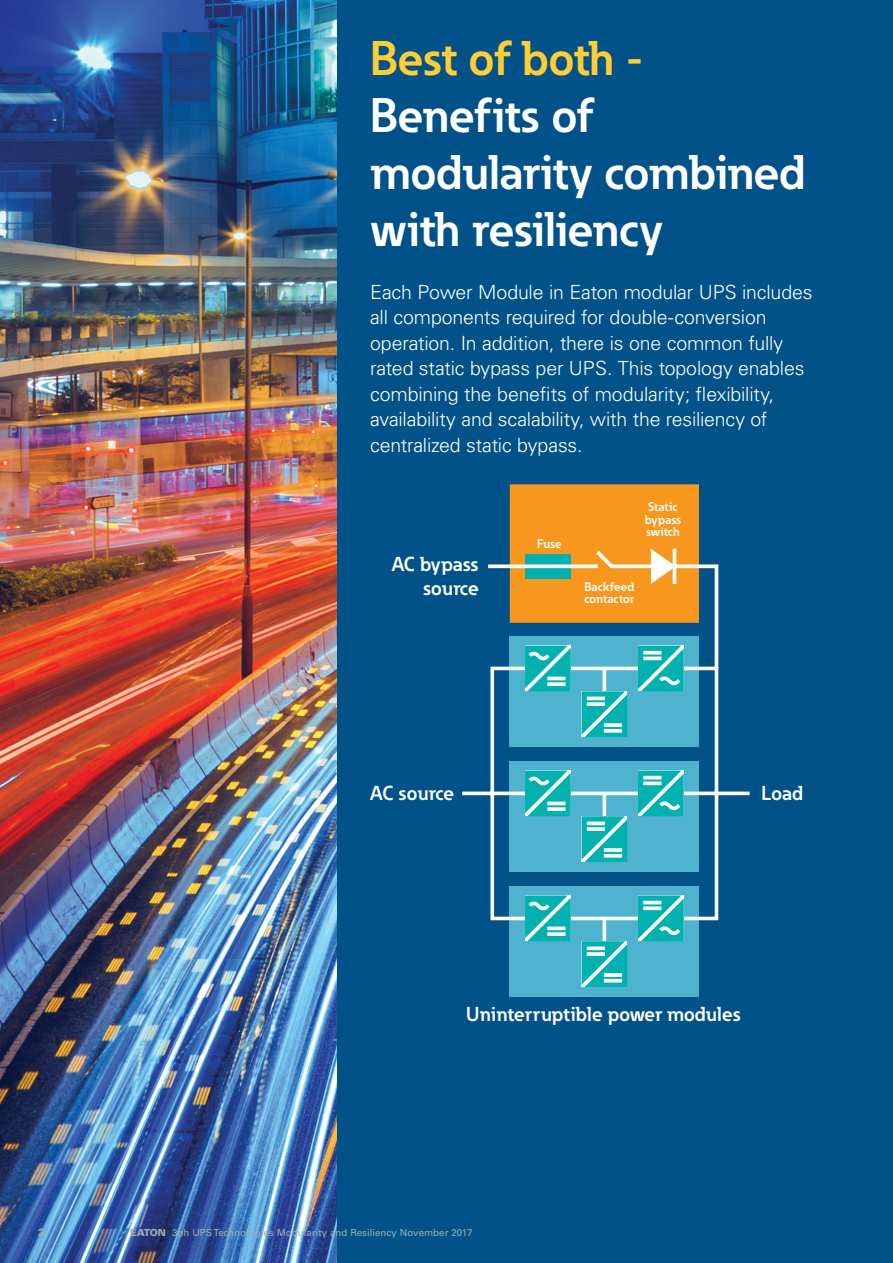
<style>
.page{position:relative;width:893px;height:1263px;background:#fff}
.page>*{position:absolute;margin:0;border:0;box-sizing:border-box;transform-origin:0 0}
.t1{font:700 48px/57px "Eaton";letter-spacing:-.015em;color:#fff}
.t2{font:700 48px "Eaton";letter-spacing:-.015em;color:#ffce35}
.t3{font:700 19.95px/24px "Eaton";color:#fff;text-align:right}
.t4{font:300 19.5px/25.5px "Univers LT Std";letter-spacing:-.01em;color:#fff}
.t5{font:700 12.45px/12.5px "Eaton";color:#fff}
.t6{font:900 10.5px "EATON Univers";color:#9cadb7}
.t7{font:9.75px "Univers LT Std";color:#9cadb7}
.s1{font-family:"EATON Univers";font-weight:900}
</style>
<div class="page">
<div style="left:336px;top:0;width:557px;height:1263px;background:#005288"></div>
<img style="left:0;top:0;width:336px;height:1263px">
<div style="left:509px;top:886px;width:190px;height:110px;background:#4fb3cf"></div>
<div style="left:512px;top:487px;width:185px;height:133px;background:#f8971d"></div>
<div style="left:510px;top:484px;width:189px;height:139px;border:5px solid #f8971d"></div>
<svg style="left:462px;top:737px;width:288px;height:185px"></svg>
<svg style="left:488px;top:547px;width:231px;height:190px"></svg>
<hr style="left:587px;top:697px;width:18px;height:3px;background:#fff">
<svg style="left:587px;top:702px;width:18px;height:4px"></svg>
<svg style="left:604px;top:723px;width:18px;height:4px"></svg>
<svg style="left:604px;top:729px;width:18px;height:4px"></svg>
<svg style="left:524px;top:770px;width:47px;height:46px;background:#3bc2c2"></svg>
<svg style="left:638px;top:770px;width:46px;height:46px;background:#3ac2c2"></svg>
<hr style="left:603px;top:793px;width:3px;height:34px;background:#fff">
<svg style="left:581px;top:816px;width:46px;height:46px;background:#27bcbc"></svg>
<svg style="left:587px;top:821px;width:18px;height:4px"></svg>
<svg style="left:587px;top:827px;width:18px;height:4px"></svg>
<svg style="left:604px;top:848px;width:18px;height:4px"></svg>
<svg style="left:604px;top:854px;width:18px;height:4px"></svg>
<svg style="left:524px;top:895px;width:47px;height:46px;background:#3bc2c2"></svg>
<svg style="left:638px;top:895px;width:46px;height:46px;background:#3ac2c2"></svg>
<hr style="left:603px;top:918px;width:3px;height:34px;background:#fff">
<svg style="left:581px;top:941px;width:46px;height:46px;background:#28bdbc"></svg>
<svg style="left:587px;top:946px;width:18px;height:4px"></svg>
<svg style="left:587px;top:952px;width:18px;height:4px"></svg>
<svg style="left:604px;top:973px;width:18px;height:4px"></svg>
<hr style="left:604px;top:979px;width:18px;height:3px;background:#fff">
<h1 class="t2" style="left:370px;top:28px;width:275px">Best of both -</h1>
<h1 class="t1" style="left:370px;top:86px;width:437px">Benef its of modularity combined with resiliency</h1>
<p class="t4" style="left:370px;top:279px;width:444px">Each Power Module in Eaton modular UPS includes all components required for double-conversion operation. In addition, there is one common fully rated static bypass per UPS. This topology enables combining the benefits of modularity; flexibility, availability and scalability, with the resiliency of centralized static bypass.</p>
<p class="t3" style="left:392px;top:554px;width:88px">AC bypass source</p>
<p class="t5" style="left:537px;top:538px;width:26px">Fuse</p>
<p class="t5" style="left:645px;top:502px;width:38px">Static bypass switch</p>
<p class="t5" style="left:584px;top:581px;width:51px">Backfeed contactor</p>
<p class="t3" style="left:370px;top:783px;width:85px">AC source</p>
<p class="t3" style="left:761px;top:783px;width:43px">Load</p>
<p class="t3" style="left:466px;top:1004px;width:276px">Uninterruptible power modules</p>
<p class="t6" style="left:38px;top:1226px;width:9px">2</p>
<p class="t7" style="left:130px;top:1227px;width:344px"><span class="s1">EATON</span> 3ph UPS Technologies Modularity and Resiliency November 2017</p>
</div>
